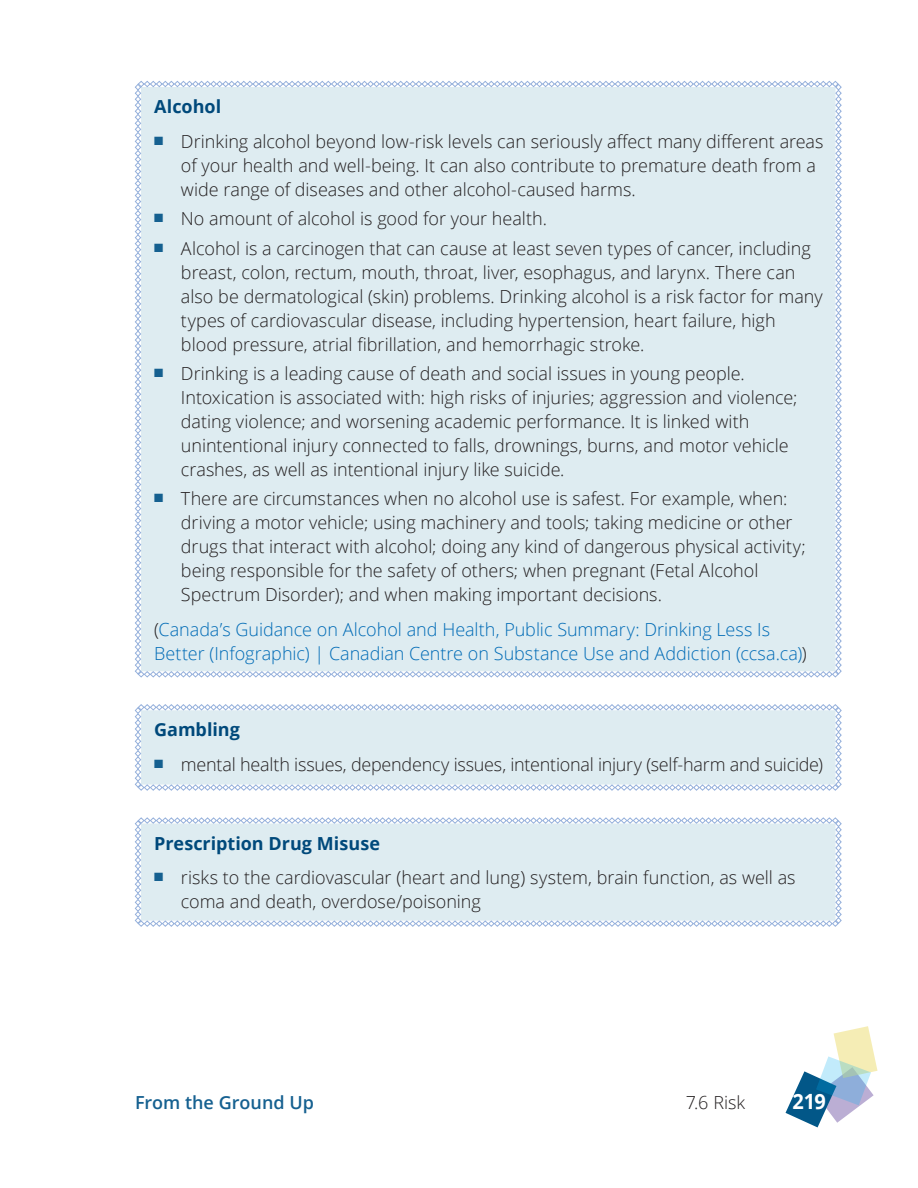
<style>
.page{position:relative;width:918px;height:1188px;background:#fff}
.page>*{position:absolute;margin:0;border:0;box-sizing:border-box;transform-origin:0 0}
.t1{font:700 21px "Open Sans";color:#fff;scale:.95 1}
.t2{font:300 18px/24px "Open Sans";color:#231f20}
.Body{font:300 18px/24px "Open Sans";color:#006bb6}
.Body-2{font:700 18px "Open Sans";color:#00497b}
.t3{font:600 18px "Open Sans";color:#156090}
.s1{color:#231f20}
</style>
<div class="page">
<svg style="left:786px;top:1026px;width:92px;height:101px"></svg>
<div style="left:135px;top:81px;width:707px;height:597px;background:#deecf1"></div>
<svg style="left:135px;top:704px;width:707px;height:87px;background:#dceaf0"></svg>
<svg style="left:135px;top:817px;width:707px;height:110px;background:#dceaf0"></svg>
<p class="Body-2" style="left:154px;top:94px;width:69px">Alcohol</p>
<p class="t2" style="left:181px;top:129px;width:644px;text-indent:-27px"><sup>■</sup> Drinking alcohol beyond low-risk levels can seriously affect many different areas of your health and well-being. It can also contribute to premature death from a wide range of diseases and other alcohol-caused harms.</p>
<p class="t2" style="left:154px;top:206px;width:394px"><sup>■</sup> No amount of alcohol is good for your health.</p>
<p class="t2" style="left:181px;top:236px;width:643px;text-indent:-27px"><sup>■</sup> Alcohol is a carcinogen that can cause at least seven types of cancer, including breast, colon, rectum, mouth, throat, liver, esophagus, and larynx. There can also be dermatological (skin) problems. Drinking alcohol is a risk factor for many types of cardiovascular disease, including hypertension, heart failure, high blood pressure, atrial fibrillation, and hemorrhagic stroke.</p>
<p class="t2" style="left:181px;top:361px;width:618px;text-indent:-27px"><sup>■</sup> Drinking is a leading cause of death and social issues in young people.<br>Intoxication is associated with: high risks of injuries; aggression and violence; dating violence; and worsening academic performance. It is linked with unintentional injury connected to falls, drownings, burns, and motor vehicle crashes, as well as intentional injury like suicide.</p>
<p class="t2" style="left:181px;top:486px;width:626px;text-indent:-27px"><sup>■</sup> There are circumstances when no alcohol use is safest. For example, when: driving a motor vehicle; using machinery and tools; taking medicine or other drugs that interact with alcohol; doing any kind of dangerous physical activity; being responsible for the safety of others; when pregnant (Fetal Alcohol Spectrum Disorder); and when making important decisions.</p>
<p class="Body" style="left:154px;top:617px;width:654px"><span class="s1">(</span>Canada’s Guidance on Alcohol and Health, Public Summary: Drinking Less Is<br>Better (Infographic) | Canadian Centre on Substance Use and Addiction (ccsa.ca)<span class="s1">)</span></p>
<p class="Body-2" style="left:154px;top:717px;width:87px">Gambling</p>
<p class="t2" style="left:154px;top:752px;width:670px"><sup>■</sup> mental health issues, dependency issues, intentional injury (self-harm and suicide)</p>
<p class="Body-2" style="left:154px;top:830px;width:227px">Prescription Drug Misuse</p>
<p class="t2" style="left:181px;top:865px;width:616px;text-indent:-27px"><sup>■</sup> risks to the cardiovascular (heart and lung) system, brain function, as well as coma and death, overdose/poisoning</p>
<p class="t3" style="left:135px;top:1090px;width:181px">From the Ground Up</p>
<p class="t2" style="left:686px;top:1090px;width:61px">7.6 Risk</p>
<p class="t1" style="left:793px;top:1087px;width:37px">219</p>
</div>
